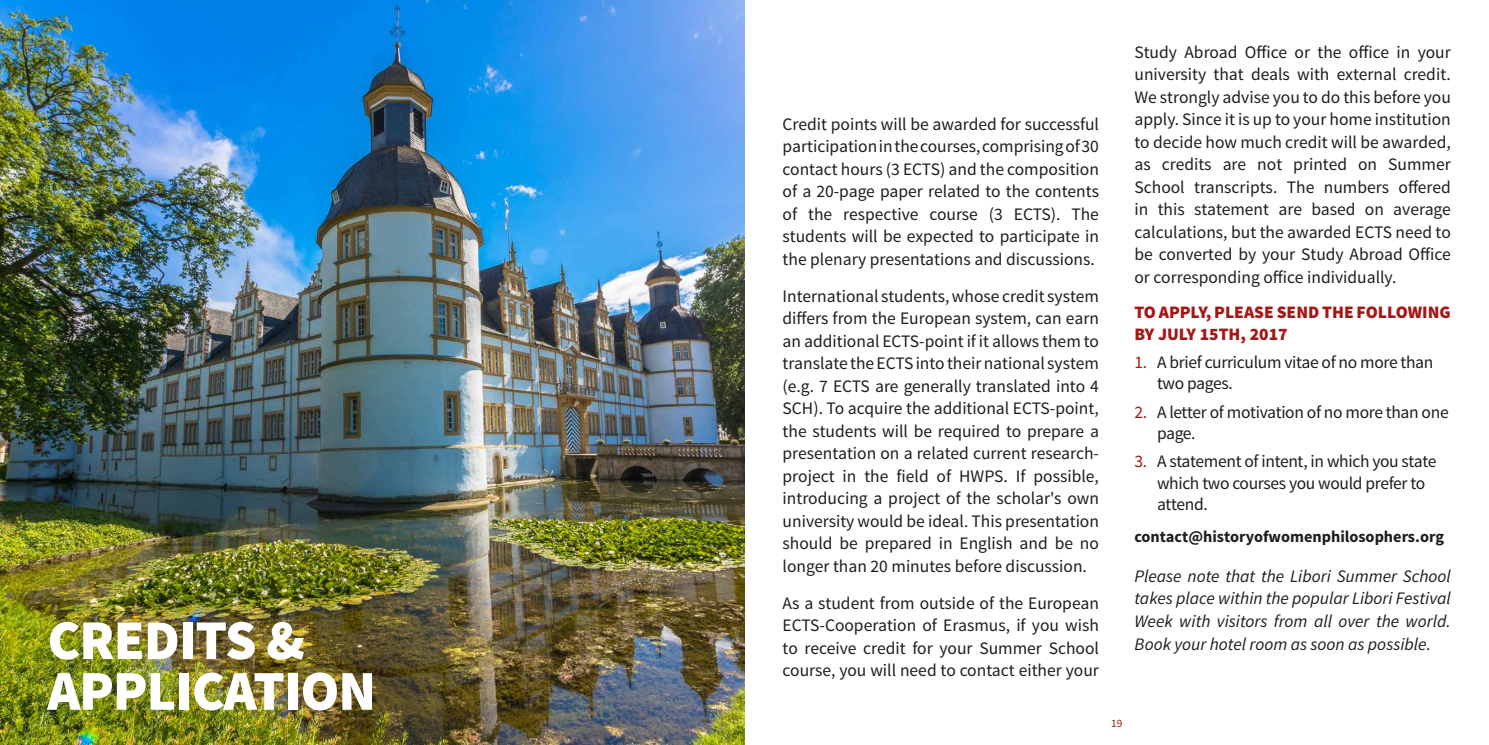
<style>
.page{position:relative;width:1489px;height:745px;background:#fff}
.page>*{position:absolute;margin:0;border:0;box-sizing:border-box;transform-origin:0 0}
.t1{font:900 56.25px/50.6px "Source Sans Pro";letter-spacing:-.02em;color:#fff}
.t2{font:17.5px/22.5px "Source Sans Pro";color:#1d1d1b;text-align:justify}
.t3{font:17.5px/21.2px "Source Sans Pro";letter-spacing:-.02em;color:#1d1d1b}
.t4{font:italic 17.5px/22.5px "Source Sans Pro";color:#1d1d1b;text-align:justify}
.t5{font:900 17.5px/21.2px "Source Sans Pro";color:#a71612}
.t6{font:700 16.25px "Source Sans Pro";color:#1d1d1b}
.t7{font:11.25px "Source Sans Pro";color:#a71612}
.s1{color:#a71612}
</style>
<div class="page">
<img style="left:0;top:0;width:744px;height:744px">
<h1 class="t1" style="left:47px;top:617px;width:330px">CREDITS &amp;<br>APPLICATION</h1>
<p class="t2" style="left:782px;top:113px;width:318px">Credit points will be awarded for successful participation in the courses, comprising of 30 contact hours (3 ECTS) and the composition of a 20-page paper related to the contents of the respective course (3 ECTS). The students will be expected to participate in the plenary presentations and discussions.</p>
<p class="t2" style="left:782px;top:284px;width:318px">International students, whose credit system differs from the European system, can earn an additional ECTS-point if it allows them to translate the ECTS into their national system (e.g. 7 ECTS are generally translated into 4<br>SCH). To acquire the additional ECTS-point, the students will be required to prepare a presentation on a related current research&shy;project in the field of HWPS. If possible, introducing a project of the scholar's own university would be ideal. This presentation should be prepared in English and be no longer than 20 minutes before discussion.</p>
<p class="t2" style="left:782px;top:591px;width:318px">As a student from outside of the European ECTS-Cooperation of Erasmus, if you wish to receive credit for your Summer School course, you will need to contact either your</p>
<p class="t2" style="left:1134px;top:41px;width:318px">Study Abroad Office or the office in your university that deals with external credit.<br>We strongly advise you to do this before you apply. Since it is up to your home institution to decide how much credit will be awarded, as credits are not printed on Summer School transcripts. The numbers offered in this statement are based on average calculations, but the awarded ECTS need to be converted by your Study Abroad Office or corresponding office individually.</p>
<p class="t5" style="left:1134px;top:302px;width:318px">TO APPLY, PLEASE SEND THE FOLLOWING<br>BY JULY 15TH, 2017</p>
<p class="t3" style="left:1156px;top:351px;width:278px;text-indent:-23px"><span class="s1">1.</span> A brief curriculum vitae of no more than two pages.</p>
<p class="t3" style="left:1156px;top:401px;width:293px;text-indent:-23px"><span class="s1">2.</span> A letter of motivation of no more than one page.</p>
<p class="t3" style="left:1156px;top:451px;width:281px;text-indent:-23px"><span class="s1">3.</span> A statement of intent, in which you state which two courses you would prefer to attend.</p>
<p class="t6" style="left:1134px;top:525px;width:311px">contact@historyofwomenphilosophers.org</p>
<p class="t4" style="left:1134px;top:564px;width:318px">Please note that the Libori Summer School takes place within the popular Libori Festival Week with visitors from all over the world.<br>Book your hotel room as soon as possible.</p>
<p class="t7" style="left:1111px;top:716px;width:13px">19</p>
</div>
